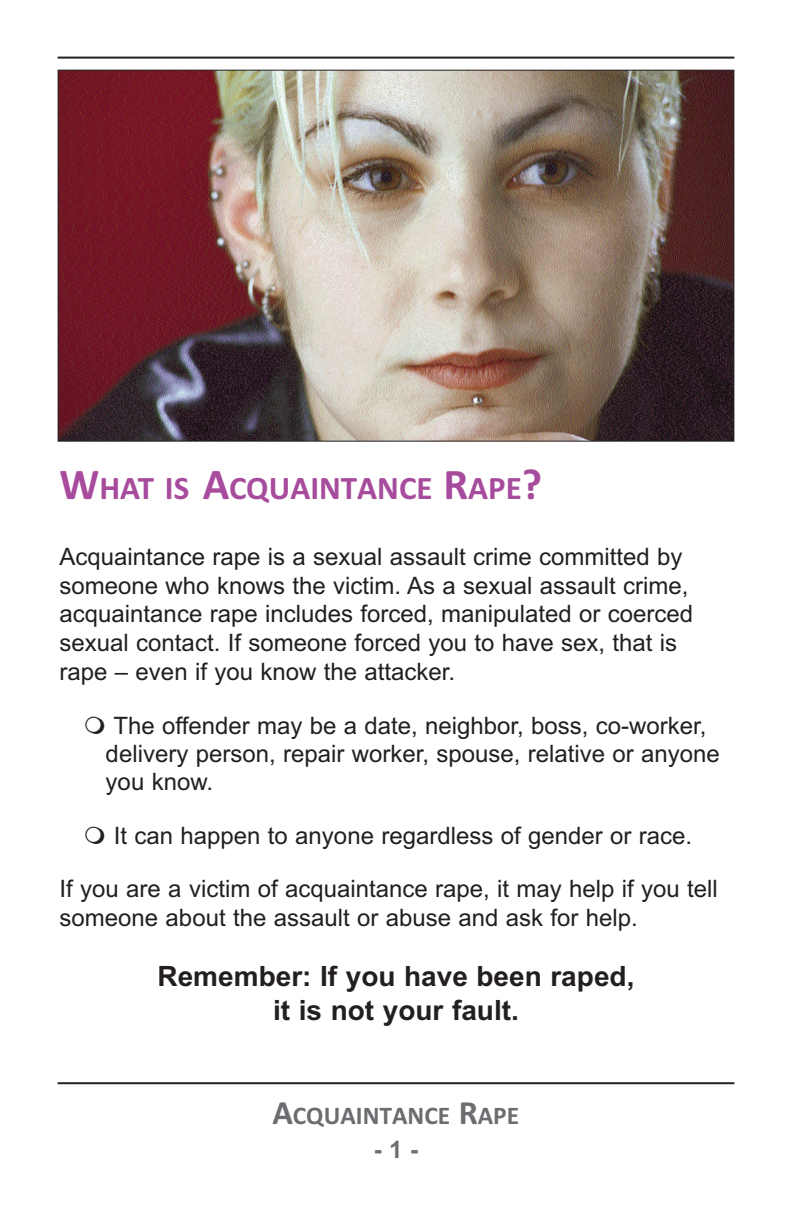
<style>
.page{position:relative;width:792px;height:1224px;background:#fff}
.page>*{position:absolute;margin:0;border:0;box-sizing:border-box;transform-origin:0 0}
.t1{font:700 33px "Calibri";color:#a74c9d}
.t2{font:700 28px/33.6px "Arial";color:#231f20;text-align:center}
.t3{font:700 25.6px "Calibri";color:#6c6d70}
.t4{font:24px/28.8px "Arial";color:#231f20}
.t5{font:700 24px "Arial";color:#6c6d70}
.s1{font-size:44px}
.s2{font-size:34px}
</style>
<div class="page">
<hr style="left:58px;top:1082px;width:676px;height:2px;background:#231f20">
<img style="left:60px;top:72px;width:672px;height:368px">
<hr style="left:58px;top:57px;width:676px;height:2px;background:#231f20">
<h1 class="t1" style="left:60px;top:468px;width:484px"><span class="s1">W</span>HAT IS <span class="s1">A</span>CQUAINTANCE <span class="s1">R</span>APE<span class="s1">?</span></h1>
<p class="t4" style="left:60px;top:544px;width:635px">Acquaintance rape is a sexual assault crime committed by someone who knows the victim. As a sexual assault crime, acquaintance rape includes forced, manipulated or coerced sexual contact. If someone forced you to have sex, that is rape – even if you know the attacker.</p>
<p class="t4" style="left:106px;top:714px;width:616px;text-indent:8px">The offender may be a date, neighbor, boss, co-worker, delivery person, repair worker, spouse, relative or anyone you know.</p>
<p class="t4" style="left:60px;top:812px;width:660px;line-height:52.8px;text-indent:54px">It can happen to anyone regardless of gender or race.<br>If you are a victim of acquaintance rape, it may help if you tell</p>
<p class="t4" style="left:60px;top:905px;width:580px">someone about the assault or abuse and ask for help.</p>
<p class="t2" style="left:158px;top:963px;width:478px">Remember: If you have been raped, it is not your fault.</p>
<p class="t3" style="left:273px;top:1100px;width:248px"><span class="s2">A</span>CQUAINTANCE <span class="s2">R</span>APE</p>
<p class="t5" style="left:374px;top:1140px;width:46px">- 1 -</p>
</div>
